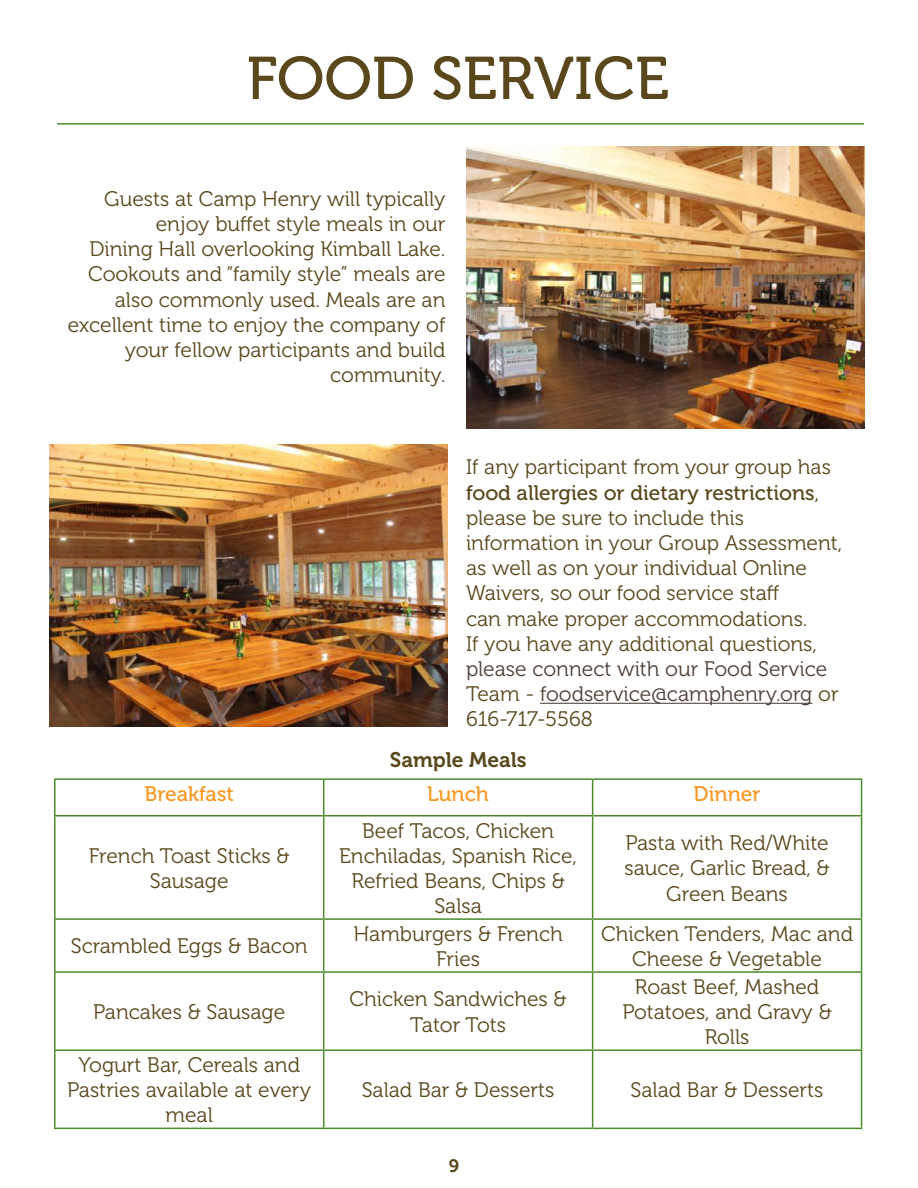
<style>
.page{position:relative;width:918px;height:1188px;background:#fff}
.page>*{position:absolute;margin:0;border:0;box-sizing:border-box;transform-origin:0 0}
.t1{font:60px "Museo 500";color:#5a471c}
.t2{font:21px/25.2px "Museo 300";color:#5a471c;text-align:center}
.t3{font:21px/25.2px "Museo 300";color:#4e3f35}
.t4{font:21px "Museo 500";color:#5a471c}
.t5{font:21px "Museo 500";color:#f89723}
.t6{font:21px "Museo 700";color:#5a471c}
.t7{font:18px "Museo 700";color:#5a471c}
.s1{font-family:"Museo 300"}
.s2{color:#5a471c}
</style>
<div class="page">
<img style="left:466px;top:147px;width:398px;height:282px">
<img style="left:49px;top:445px;width:398px;height:281px">
<hr style="left:540px;top:703px;width:272px;height:1px;background:#4e3f35">
<hr style="left:593px;top:778px;width:269px;height:2px;background:#4a8a2a">
<hr style="left:861px;top:780px;width:1px;height:35px;background:#4a8a2a">
<hr style="left:54px;top:815px;width:270px;height:2px;background:#4a8a2a">
<hr style="left:324px;top:815px;width:269px;height:2px;background:#4a8a2a">
<hr style="left:593px;top:815px;width:269px;height:2px;background:#4a8a2a">
<hr style="left:861px;top:817px;width:1px;height:101px;background:#4a8a2a">
<hr style="left:54px;top:918px;width:270px;height:2px;background:#4a8a2a">
<hr style="left:324px;top:918px;width:269px;height:2px;background:#4a8a2a">
<hr style="left:593px;top:918px;width:269px;height:2px;background:#4a8a2a">
<hr style="left:861px;top:920px;width:1px;height:51px;background:#4a8a2a">
<hr style="left:54px;top:971px;width:270px;height:2px;background:#4a8a2a">
<hr style="left:324px;top:971px;width:269px;height:2px;background:#4a8a2a">
<hr style="left:593px;top:971px;width:269px;height:2px;background:#4a8a2a">
<hr style="left:861px;top:973px;width:1px;height:76px;background:#4a8a2a">
<hr style="left:324px;top:778px;width:269px;height:2px;background:#4a8a2a">
<hr style="left:592px;top:780px;width:1px;height:35px;background:#4a8a2a">
<hr style="left:592px;top:817px;width:1px;height:101px;background:#4a8a2a">
<hr style="left:592px;top:920px;width:1px;height:51px;background:#4a8a2a">
<hr style="left:592px;top:973px;width:1px;height:76px;background:#4a8a2a">
<hr style="left:592px;top:1051px;width:1px;height:77px;background:#4a8a2a">
<hr style="left:54px;top:778px;width:270px;height:2px;background:#4a8a2a">
<hr style="left:54px;top:780px;width:2px;height:35px;background:#4a8a2a">
<hr style="left:323px;top:780px;width:1px;height:35px;background:#4a8a2a">
<hr style="left:54px;top:817px;width:2px;height:101px;background:#4a8a2a">
<hr style="left:323px;top:817px;width:1px;height:101px;background:#4a8a2a">
<hr style="left:54px;top:920px;width:2px;height:51px;background:#4a8a2a">
<hr style="left:323px;top:920px;width:1px;height:51px;background:#4a8a2a">
<hr style="left:54px;top:973px;width:2px;height:76px;background:#4a8a2a">
<hr style="left:323px;top:973px;width:1px;height:76px;background:#4a8a2a">
<hr style="left:323px;top:1051px;width:1px;height:77px;background:#4a8a2a">
<hr style="left:54px;top:1049px;width:270px;height:2px;background:#4a8a2a">
<hr style="left:54px;top:1051px;width:2px;height:77px;background:#4a8a2a">
<hr style="left:324px;top:1049px;width:269px;height:2px;background:#4a8a2a">
<hr style="left:593px;top:1049px;width:269px;height:2px;background:#4a8a2a">
<hr style="left:861px;top:1051px;width:1px;height:77px;background:#4a8a2a">
<hr style="left:54px;top:1128px;width:270px;height:1px;background:#4a8a2a">
<hr style="left:324px;top:1128px;width:269px;height:1px;background:#4a8a2a">
<hr style="left:593px;top:1128px;width:269px;height:1px;background:#4a8a2a">
<hr style="left:57px;top:123px;width:807px;height:2px;background:#4a8a2a">
<h1 class="t1" style="left:247px;top:45px;width:424px">FOOD SERVICE</h1>
<p class="t2" style="left:68px;top:186px;width:379px;text-align:right">Guests at Camp Henry will typically enjoy buffet style meals in our<br>Dining Hall overlooking Kimball Lake.<br>Cookouts and “family style” meals are also commonly used. Meals are an excellent time to enjoy the company of your fellow participants and build community.</p>
<p class="t2" style="left:466px;top:455px;width:366px">If any participant from your group has</p>
<p class="t4" style="left:466px;top:481px;width:355px">food allergies or dietary restrictions<span class="s1">,</span></p>
<p class="t2" style="left:466px;top:505px;width:378px;text-align:left">please be sure to include this information in your Group Assessment, as well as on your individual Online Waivers, so our food service staff<br>can make proper accommodations.<br>If you have any additional questions,</p>
<p class="t3" style="left:466px;top:657px;width:374px">please connect with our Food Service<br><span class="s2">Team -</span> foodservice@camphenry.org <span class="s2">or<br>616-717-5568</span></p>
<p class="t6" style="left:390px;top:748px;width:139px">Sample Meals</p>
<p class="t5" style="left:144px;top:782px;width:91px">Breakfast</p>
<p class="t5" style="left:427px;top:782px;width:63px">Lunch</p>
<p class="t5" style="left:694px;top:782px;width:68px">Dinner</p>
<p class="t2" style="left:89px;top:843px;width:202px">French Toast Sticks &amp;<br>Sausage</p>
<p class="t2" style="left:71px;top:934px;width:238px">Scrambled Eggs &amp; Bacon</p>
<p class="t2" style="left:93px;top:1000px;width:194px">Pancakes &amp; Sausage</p>
<p class="t2" style="left:67px;top:1053px;width:245px">Yogurt Bar, Cereals and<br>Pastries available at every meal</p>
<p class="t2" style="left:339px;top:818px;width:239px">Beef Tacos, Chicken<br>Enchiladas, Spanish Rice,<br>Refried Beans, Chips &amp;<br>Salsa</p>
<p class="t2" style="left:624px;top:831px;width:207px">Pasta with Red/White sauce, Garlic Bread, &amp;<br>Green Beans</p>
<p class="t2" style="left:354px;top:921px;width:211px">Hamburgers &amp; French<br>Fries</p>
<p class="t2" style="left:601px;top:921px;width:253px">Chicken Tenders, Mac and<br>Cheese &amp; Vegetable</p>
<p class="t2" style="left:350px;top:987px;width:218px">Chicken Sandwiches &amp;<br>Tator Tots</p>
<p class="t2" style="left:622px;top:974px;width:211px">Roast Beef, Mashed<br>Potatoes, and Gravy &amp;<br>Rolls</p>
<p class="t2" style="left:362px;top:1078px;width:194px">Salad Bar &amp; Desserts</p>
<p class="t2" style="left:631px;top:1078px;width:194px">Salad Bar &amp; Desserts</p>
<p class="t7" style="left:449px;top:1156px;width:12px">9</p>
</div>
